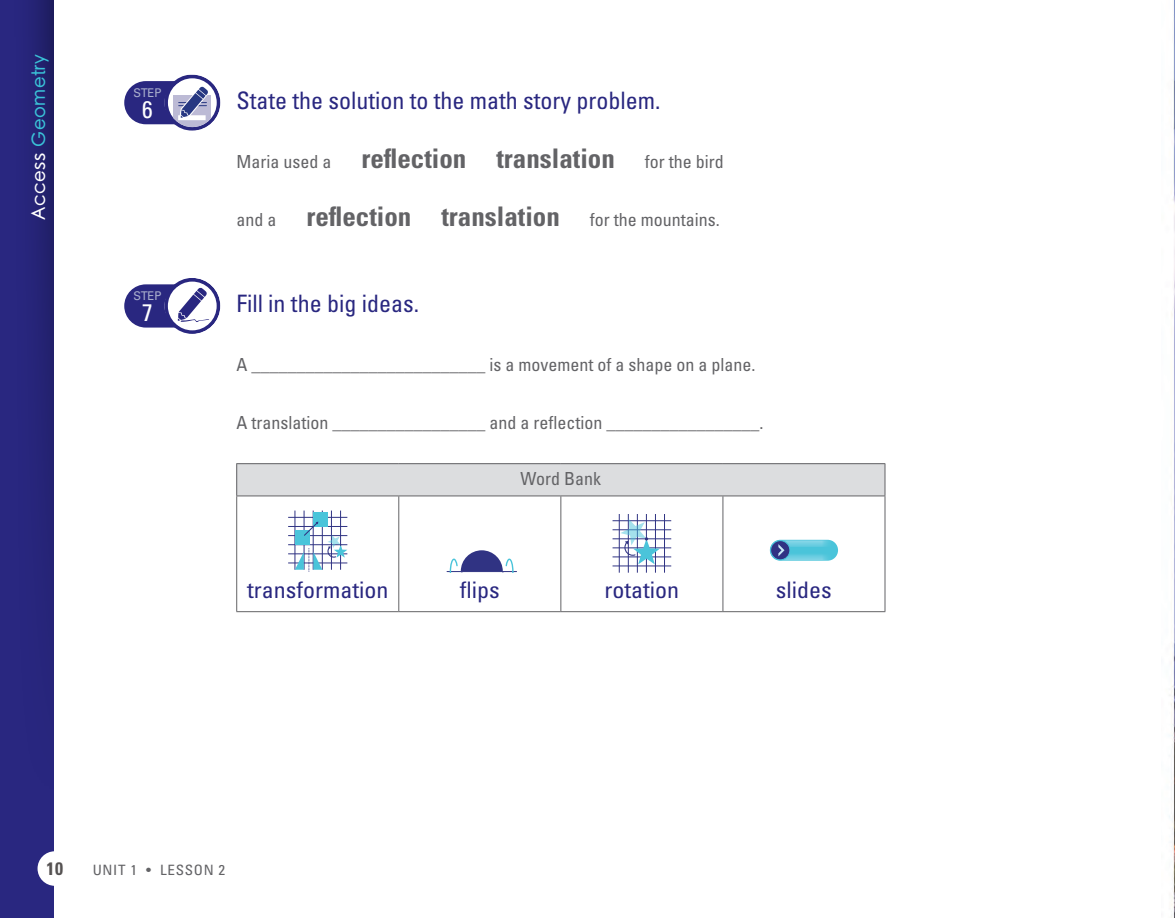
<style>
.page{position:relative;width:1175px;height:918px;background:#fff}
.page>*{position:absolute;margin:0;border:0;box-sizing:border-box;transform-origin:0 0}
.t1{font:condensed 31.2px "Univers LT Std";color:#fff}
.concept_statement{font:700 condensed 27px/58.5px "Univers LT Std";color:#636366}
.sub_-_l{font:condensed 24px "Univers LT Std";color:#292780}
.t2{font:condensed 24px "Univers LT Std";color:#fff}
.word_bank{font:condensed 22.8px "Univers LT Std";color:#292780;scale:1.05 1}
.concept_statement-2{font:condensed 18px "Univers LT Std";color:#636366}
.t3{font:500 18px "ST Heiti TC";letter-spacing:.03em;color:#3ac2d7}
.t4{font:700 condensed 18px "Univers LT Std";color:#555252}
.t5{font:15.6px "Univers LT Std";letter-spacing:-.01em;color:#aaafcd;scale:.95 1}
.t6{font:condensed 14.25px "Univers LT Std";letter-spacing:.05em;color:#636366;scale:1.05 1}
.t7{font:12px "Univers LT Std";letter-spacing:-.01em;color:#aaafcd;scale:.95 1}
.s1{color:#fff}
.s2{font-weight:400;font-size:18px}
</style>
<div class="page">
<img style="left:1171px;top:14px;width:3px;height:488px">
<svg style="left:1169px;top:643px;width:5px;height:275px"></svg>
<div style="left:0;top:0;width:54px;height:918px;background:#292780"></div>
<svg style="left:33px;top:0;width:21px;height:886px;fill:#252476"></svg>
<div style="left:38px;top:851px;width:34px;height:35px;background:#fff;border-radius:50%"></div>
<svg style="left:124px;top:75px;width:96px;height:56px"></svg>
<svg style="left:124px;top:278px;width:96px;height:56px"></svg>
<div style="left:237px;top:464px;width:648px;height:32px;background:#dcdddf"></div>
<svg style="left:237px;top:497px;width:601px;height:114px"></svg>
<hr style="left:236px;top:463px;width:163px;height:1px;background:#636366">
<hr style="left:236px;top:464px;width:1px;height:32px;background:#636366">
<hr style="left:399px;top:463px;width:162px;height:1px;background:#636366">
<hr style="left:561px;top:463px;width:162px;height:1px;background:#636366">
<hr style="left:723px;top:463px;width:162px;height:1px;background:#636366">
<hr style="left:884px;top:464px;width:1px;height:32px;background:#636366">
<hr style="left:236px;top:496px;width:1px;height:115px;background:#636366">
<hr style="left:398px;top:496px;width:1px;height:115px;background:#636366">
<hr style="left:560px;top:496px;width:1px;height:115px;background:#636366">
<hr style="left:722px;top:496px;width:1px;height:115px;background:#636366">
<hr style="left:884px;top:496px;width:1px;height:115px;background:#636366">
<hr style="left:236px;top:611px;width:163px;height:1px;background:#636366">
<hr style="left:399px;top:611px;width:162px;height:1px;background:#636366">
<hr style="left:561px;top:611px;width:162px;height:1px;background:#636366">
<hr style="left:723px;top:611px;width:162px;height:1px;background:#636366">
<hr style="left:236px;top:496px;width:163px;height:1px;background:#636366">
<hr style="left:399px;top:496px;width:162px;height:1px;background:#636366">
<hr style="left:561px;top:496px;width:162px;height:1px;background:#636366">
<hr style="left:723px;top:496px;width:162px;height:1px;background:#636366">
<hr style="left:295px;top:511px;width:1px;height:59px;background:#303383">
<hr style="left:313px;top:511px;width:1px;height:59px;background:#303383">
<hr style="left:331px;top:511px;width:1px;height:59px;background:#303383">
<hr style="left:304px;top:511px;width:1px;height:59px;background:#303383">
<hr style="left:322px;top:511px;width:1px;height:59px;background:#303383">
<hr style="left:340px;top:511px;width:1px;height:59px;background:#303383">
<hr style="left:288px;top:517px;width:59px;height:1px;background:#303383">
<hr style="left:288px;top:535px;width:59px;height:1px;background:#303383">
<hr style="left:288px;top:554px;width:59px;height:1px;background:#303383">
<hr style="left:288px;top:526px;width:59px;height:1px;background:#303383">
<hr style="left:288px;top:544px;width:59px;height:1px;background:#303383">
<hr style="left:288px;top:563px;width:59px;height:1px;background:#303383">
<div style="left:313px;top:512px;width:15px;height:14px;background:#4ac4da"></div>
<svg style="left:295px;top:522px;width:52px;height:50px"></svg>
<hr style="left:447px;top:571px;width:69px;height:1px;background:#303383">
<svg style="left:449px;top:550px;width:65px;height:24px"></svg>
<hr style="left:619px;top:514px;width:1px;height:59px;background:#303383">
<hr style="left:637px;top:514px;width:1px;height:59px;background:#303383">
<hr style="left:655px;top:514px;width:1px;height:59px;background:#303383">
<hr style="left:628px;top:514px;width:1px;height:59px;background:#303383">
<hr style="left:646px;top:514px;width:1px;height:59px;background:#303383">
<hr style="left:664px;top:514px;width:1px;height:59px;background:#303383">
<hr style="left:612px;top:520px;width:59px;height:1px;background:#303383">
<hr style="left:612px;top:539px;width:59px;height:1px;background:#303383">
<hr style="left:612px;top:557px;width:59px;height:1px;background:#303383">
<hr style="left:612px;top:530px;width:59px;height:1px;background:#303383">
<hr style="left:612px;top:548px;width:59px;height:1px;background:#303383">
<hr style="left:612px;top:566px;width:59px;height:1px;background:#303383">
<svg style="left:620px;top:519px;width:40px;height:45px"></svg>
<div style="left:770px;top:540px;width:68px;height:21px;background:#4ac4da;border-radius:10px"></div>
<svg style="left:785px;top:541px;width:44px;height:6px"></svg>
<svg style="left:784px;top:554px;width:45px;height:6px"></svg>
<div style="left:770px;top:541px;width:20px;height:19px;background:#303383;border-radius:50%"></div>
<div style="left:770px;top:540px;width:20px;height:20px;border:1px solid #4ac4da;border-radius:50%"></div>
<svg style="left:778px;top:544px;width:6px;height:12px"></svg>
<p class="t3" style="left:30px;top:220px;width:168px;rotate:-90deg"><span class="s1">Access</span> Geometry</p>
<p class="t5" style="left:128px;top:80px;width:40px">STEP</p>
<p class="t1" style="left:139px;top:91px;width:15px">6</p>
<p class="t7" style="left:133px;top:85px;width:31px">STEP</p>
<p class="t2" style="left:142px;top:94px;width:12px">6</p>
<p class="t5" style="left:128px;top:284px;width:40px">STEP</p>
<p class="t1" style="left:139px;top:295px;width:15px">7</p>
<p class="t7" style="left:133px;top:289px;width:31px">STEP</p>
<p class="t2" style="left:142px;top:297px;width:12px">7</p>
<p class="sub_-_l" style="left:236px;top:85px;width:425px">State the solution to the math story problem.</p>
<p class="concept_statement" style="left:236px;top:129px;width:489px"><span class="s2">Maria used a</span> reflection translation <span class="s2">for the bird and a</span> reflection translation <span class="s2">for the mountains.</span></p>
<p class="sub_-_l" style="left:236px;top:289px;width:184px">Fill in the big ideas.</p>
<p class="concept_statement-2" style="left:236px;top:353px;width:520px">A __________________________ is a movement of a shape on a plane.</p>
<p class="concept_statement-2" style="left:236px;top:412px;width:528px">A translation _________________ and a reflection _________________.</p>
<p class="concept_statement-2" style="left:520px;top:467px;width:82px">Word Bank</p>
<p class="word_bank" style="left:247px;top:576px;width:136px">transformation</p>
<p class="word_bank" style="left:460px;top:576px;width:40px">flips</p>
<p class="word_bank" style="left:604px;top:576px;width:73px">rotation</p>
<p class="word_bank" style="left:776px;top:576px;width:55px">slides</p>
<p class="t4" style="left:46px;top:858px;width:18px">10</p>
<p class="t6" style="left:93px;top:861px;width:128px">UNIT 1 • LESSON 2</p>
</div>
